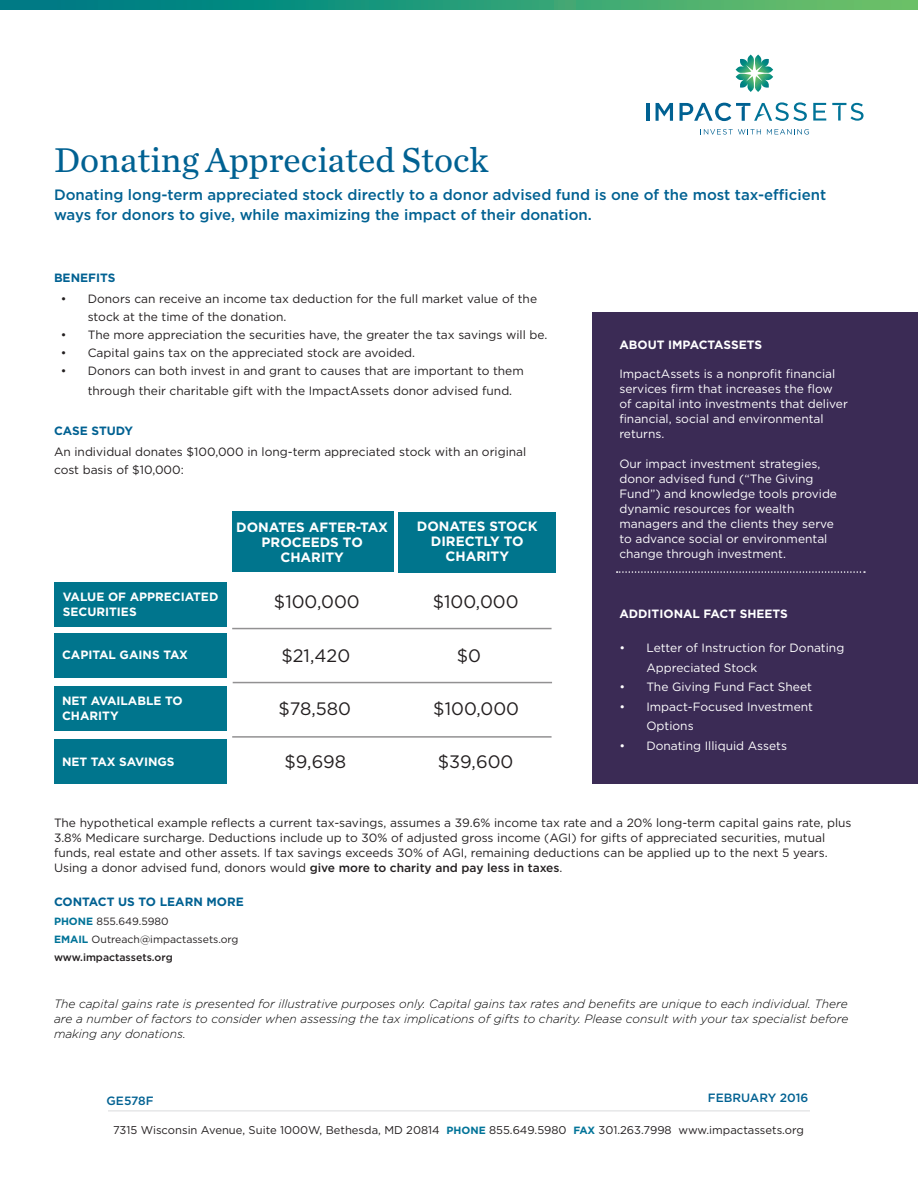
<style>
.page{position:relative;width:918px;height:1188px;background:#fff}
.page>*{position:absolute;margin:0;border:0;box-sizing:border-box;transform-origin:0 0}
.Header_1{font:36px "Chronicle Text G2";color:#006192}
.Sidebar_-_Header_1{font:18px "Gotham";color:#231f20}
.Header_3{font:500 15px/19.5px "Gotham";color:#006192}
.Sidebar_-_Header_1-2{font:700 13.5px/15px "Gotham";color:#fff;text-align:center}
.Header_3-2{font:12px/15px "Gotham";color:#231f20}
.Quotation{font:12px/15px "Gotham";color:#fff}
.Sidebar_-_Header_1-3{font:italic 300 12px/15px "Gotham";color:#000;text-align:justify}
.Sidebar_-_Header_1-4{font:700 12px/15px "Gotham";color:#fff}
.Header_2{font:700 12px "Gotham";color:#006192}
.Quotation-2{font:700 12px "Gotham";color:#fff}
.Header_2-2{font:500 12px "Gotham";color:#006192}
.t1{font:11.25px "Gotham";color:#231f20}
.Header_2-3{font:10.5px/18px "Gotham";color:#231f20}
.s1{font-weight:500}
.s2{font-weight:700;color:#007398}
.s3{font-weight:700;font-size:10.5px;color:#007398}
</style>
<div class="page">
<svg style="left:703px;top:129px;width:58px;height:6px"></svg>
<svg style="left:767px;top:129px;width:42px;height:6px"></svg>
<svg style="left:736px;top:55px;width:37px;height:37px"></svg>
<svg style="left:813px;top:103px;width:13px;height:18px"></svg>
<svg style="left:832px;top:103px;width:32px;height:18px"></svg>
<hr style="left:647px;top:103px;width:3px;height:18px;background:#006192">
<svg style="left:656px;top:103px;width:17px;height:18px"></svg>
<svg style="left:680px;top:102px;width:127px;height:19px"></svg>
<svg style="left:0;top:0;width:918px;height:10px;background:#2b9d77"></svg>
<hr style="left:108px;top:1110px;width:702px;height:2px;background:#e6e7e9">
<div style="left:398px;top:512px;width:158px;height:60px;background:#00758d"></div>
<div style="left:592px;top:312px;width:326px;height:472px;background:#3b2b55"></div>
<div style="left:55px;top:582px;width:172px;height:45px;background:#00758d"></div>
<div style="left:54px;top:633px;width:172px;height:45px;background:#00758d"></div>
<div style="left:54px;top:686px;width:172px;height:45px;background:#00758d"></div>
<div style="left:232px;top:512px;width:162px;height:60px;background:#00758d"></div>
<div style="left:54px;top:739px;width:172px;height:45px;background:#00758d"></div>
<svg style="left:617px;top:571px;width:248px;height:2px"></svg>
<hr style="left:232px;top:628px;width:320px;height:1px;background:#929192">
<hr style="left:233px;top:682px;width:319px;height:1px;background:#929192">
<hr style="left:232px;top:736px;width:320px;height:2px;background:#929192">
<p class="Header_1" style="left:54px;top:133px;width:436px">Donating Appreciated Stock</p>
<p class="Header_3" style="left:54px;top:185px;width:774px">Donating long-term appreciated stock directly to a donor advised fund is one of the most tax-efficient ways for donors to give, while maximizing the impact of their donation.</p>
<p class="Header_2" style="left:54px;top:270px;width:63px">BENEFITS</p>
<p class="Header_3-2" style="left:88px;top:290px;width:451px;line-height:18px;text-indent:-27px">• Donors can receive an income tax deduction for the full market value of the stock at the time of the donation.</p>
<p class="Header_3-2" style="left:61px;top:327px;width:488px">• The more appreciation the securities have, the greater the tax savings will be.</p>
<p class="Header_3-2" style="left:61px;top:345px;width:356px">• Capital gains tax on the appreciated stock are avoided.</p>
<p class="Header_3-2" style="left:88px;top:361px;width:438px;line-height:19.5px;text-indent:-27px">• Donors can both invest in and grant to causes that are important to them through their charitable gift with the ImpactAssets donor advised fund.</p>
<p class="Header_2" style="left:54px;top:423px;width:81px">CASE STUDY</p>
<p class="Header_3-2" style="left:54px;top:443px;width:474px;line-height:18px">An individual donates $100,000 in long-term appreciated stock with an original cost basis of $10,000:</p>
<p class="Sidebar_-_Header_1-4" style="left:63px;top:589px;width:157px">VALUE OF APPRECIATED<br>SECURITIES</p>
<p class="Sidebar_-_Header_1-4" style="left:62px;top:647px;width:127px">CAPITAL GAINS TAX</p>
<p class="Sidebar_-_Header_1-4" style="left:62px;top:693px;width:122px">NET AVAILABLE TO<br>CHARITY</p>
<p class="Sidebar_-_Header_1-2" style="left:236px;top:519px;width:153px">DONATES AFTER-TAX<br>PROCEEDS TO<br>CHARITY</p>
<p class="Sidebar_-_Header_1-2" style="left:417px;top:518px;width:122px">DONATES STOCK<br>DIRECTLY TO<br>CHARITY</p>
<p class="Sidebar_-_Header_1" style="left:274px;top:590px;width:87px">$100,000</p>
<p class="Sidebar_-_Header_1" style="left:433px;top:590px;width:87px">$100,000</p>
<p class="Sidebar_-_Header_1" style="left:281px;top:644px;width:70px">$21,420</p>
<p class="Sidebar_-_Header_1" style="left:278px;top:697px;width:74px">$78,580</p>
<p class="Sidebar_-_Header_1" style="left:457px;top:644px;width:26px">$0</p>
<p class="Sidebar_-_Header_1" style="left:433px;top:697px;width:87px">$100,000</p>
<p class="Sidebar_-_Header_1-4" style="left:62px;top:754px;width:114px">NET TAX SAVINGS</p>
<p class="Sidebar_-_Header_1" style="left:284px;top:750px;width:63px">$9,698</p>
<p class="Sidebar_-_Header_1" style="left:438px;top:750px;width:77px">$39,600</p>
<p class="Sidebar_-_Header_1-4" style="left:619px;top:337px;width:144px">ABOUT IMPACTASSETS</p>
<p class="Quotation" style="left:619px;top:366px;width:217px">ImpactAssets is a nonprofit financial</p>
<p class="Quotation" style="left:619px;top:381px;width:215px">services firm that increases the flow</p>
<p class="Quotation" style="left:619px;top:396px;width:230px">of capital into investments that deliver</p>
<p class="Quotation" style="left:619px;top:411px;width:206px">financial, social and environmental returns.</p>
<p class="Quotation" style="left:619px;top:456px;width:219px">Our impact investment strategies, donor advised fund (“The Giving Fund”) and knowledge tools provide dynamic resources for wealth managers and the clients they serve to advance social or environmental change through investment.</p>
<p class="Quotation-2" style="left:619px;top:605px;width:170px">ADDITIONAL FACT SHEETS</p>
<p class="Quotation" style="left:646px;top:638px;width:199px;line-height:19.5px;text-indent:-27px">• Letter of Instruction for Donating<br>Appreciated Stock</p>
<p class="Quotation" style="left:619px;top:679px;width:194px">• The Giving Fund Fact Sheet</p>
<p class="Quotation" style="left:646px;top:696px;width:168px;line-height:19.5px;text-indent:-27px">• Impact-Focused Investment<br>Options</p>
<p class="Quotation" style="left:619px;top:738px;width:169px">• Donating Illiquid Assets</p>
<p class="Header_3-2" style="left:54px;top:815px;width:799px">The hypothetical example reflects a current tax-savings, assumes a 39.6% income tax rate and a 20% long-term capital gains rate, plus 3.8% Medicare surcharge. Deductions include up to 30% of adjusted gross income (AGI) for gifts of appreciated securities, mutual funds, real estate and other assets. If tax savings exceeds 30% of AGI, remaining deductions can be applied up to the next 5 years.<br>Using a donor advised fund, donors would <span class="s1">give more to charity and pay less in taxes</span>.</p>
<p class="Header_2" style="left:54px;top:894px;width:191px">CONTACT US TO LEARN MORE</p>
<p class="Header_2-3" style="left:54px;top:912px;width:186px"><span class="s2">PHONE</span> 855.649.5980<br><span class="s2">EMAIL</span> Outreach@impactassets.org <span class="s1">www.impactassets.org</span></p>
<p class="Sidebar_-_Header_1-3" style="left:54px;top:995px;width:796px">The capital gains rate is presented for illustrative purposes only. Capital gains tax rates and benefits are unique to each individual. There are a number of factors to consider when assessing the tax implications of gifts to charity. Please consult with your tax specialist before making any donations.</p>
<p class="Header_2-2" style="left:107px;top:1093px;width:49px">GE578F</p>
<p class="Header_2-2" style="left:708px;top:1090px;width:102px">FEBRUARY 2016</p>
<p class="t1" style="left:113px;top:1123px;width:692px">7315 Wisconsin Avenue, Suite 1000W, Bethesda, MD 20814 <span class="s3">PHONE</span> 855.649.5980 <span class="s3">FAX</span> 301.263.7998 www.impactassets.org</p>
</div>
